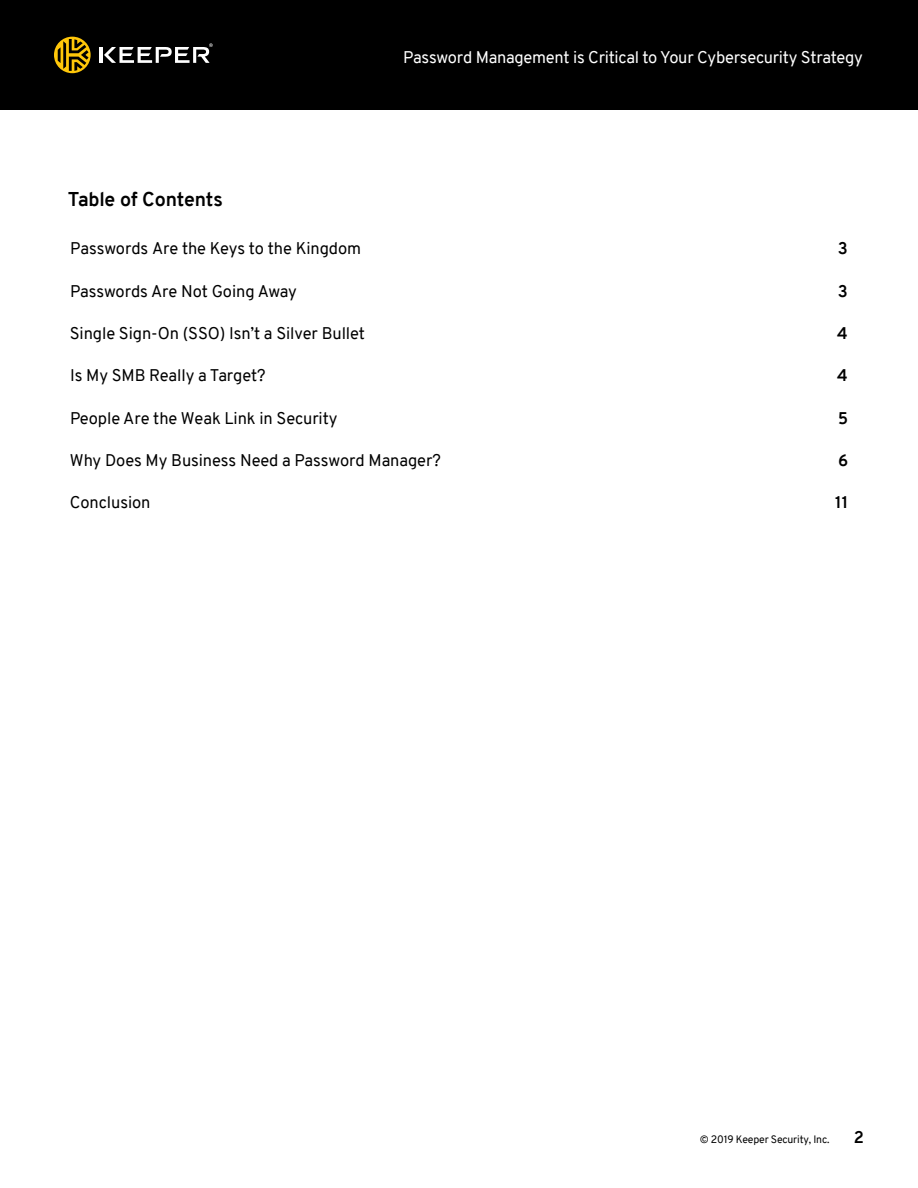
<style>
.page{position:relative;width:918px;height:1188px;background:#fff}
.page>*{position:absolute;margin:0;border:0;box-sizing:border-box;transform-origin:0 0}
.t1{font:700 19.5px "Overpass";letter-spacing:-.01em;color:#000}
.t2{font:16.5px "Overpass";letter-spacing:-.005em;color:#000}
.t3{font:16.5px "Overpass";letter-spacing:-.015em;color:#fff}
.t4{font:700 16.5px "Overpass";color:#000}
.t5{font:10.5px "Overpass";letter-spacing:-.015em;color:#000}
</style>
<div class="page">
<div style="left:0;top:0;width:918px;height:110px;background:#000"></div>
<svg style="left:54px;top:37px;width:37px;height:36px"></svg>
<hr style="left:100px;top:47px;width:3px;height:16px;background:#fff">
<svg style="left:104px;top:43px;width:109px;height:20px"></svg>
<p class="t3" style="left:403px;top:46px;width:461px">Password Management is Critical to Your Cybersecurity Strategy</p>
<p class="t1" style="left:68px;top:185px;width:157px">Table of Contents</p>
<p class="t2" style="left:70px;top:237px;width:293px">Passwords Are the Keys to the Kingdom</p>
<p class="t4" style="left:838px;top:237px;width:11px">3</p>
<p class="t2" style="left:70px;top:279px;width:228px">Passwords Are Not Going Away</p>
<p class="t4" style="left:838px;top:279px;width:11px">3</p>
<p class="t2" style="left:70px;top:321px;width:297px">Single Sign-On (SSO) Isn’t a Silver Bullet</p>
<p class="t4" style="left:837px;top:321px;width:12px">4</p>
<p class="t2" style="left:70px;top:364px;width:197px">Is My SMB Really a Target?</p>
<p class="t4" style="left:837px;top:364px;width:12px">4</p>
<p class="t2" style="left:70px;top:406px;width:269px">People Are the Weak Link in Security</p>
<p class="t4" style="left:838px;top:406px;width:11px">5</p>
<p class="t2" style="left:70px;top:449px;width:373px">Why Does My Business Need a Password Manager?</p>
<p class="t4" style="left:838px;top:449px;width:11px">6</p>
<p class="t2" style="left:70px;top:491px;width:82px">Conclusion</p>
<p class="t4" style="left:835px;top:491px;width:15px">11</p>
<p class="t5" style="left:700px;top:1132px;width:131px">© 2019 Keeper Security, Inc.</p>
<p class="t4" style="left:854px;top:1126px;width:12px">2</p>
</div>
